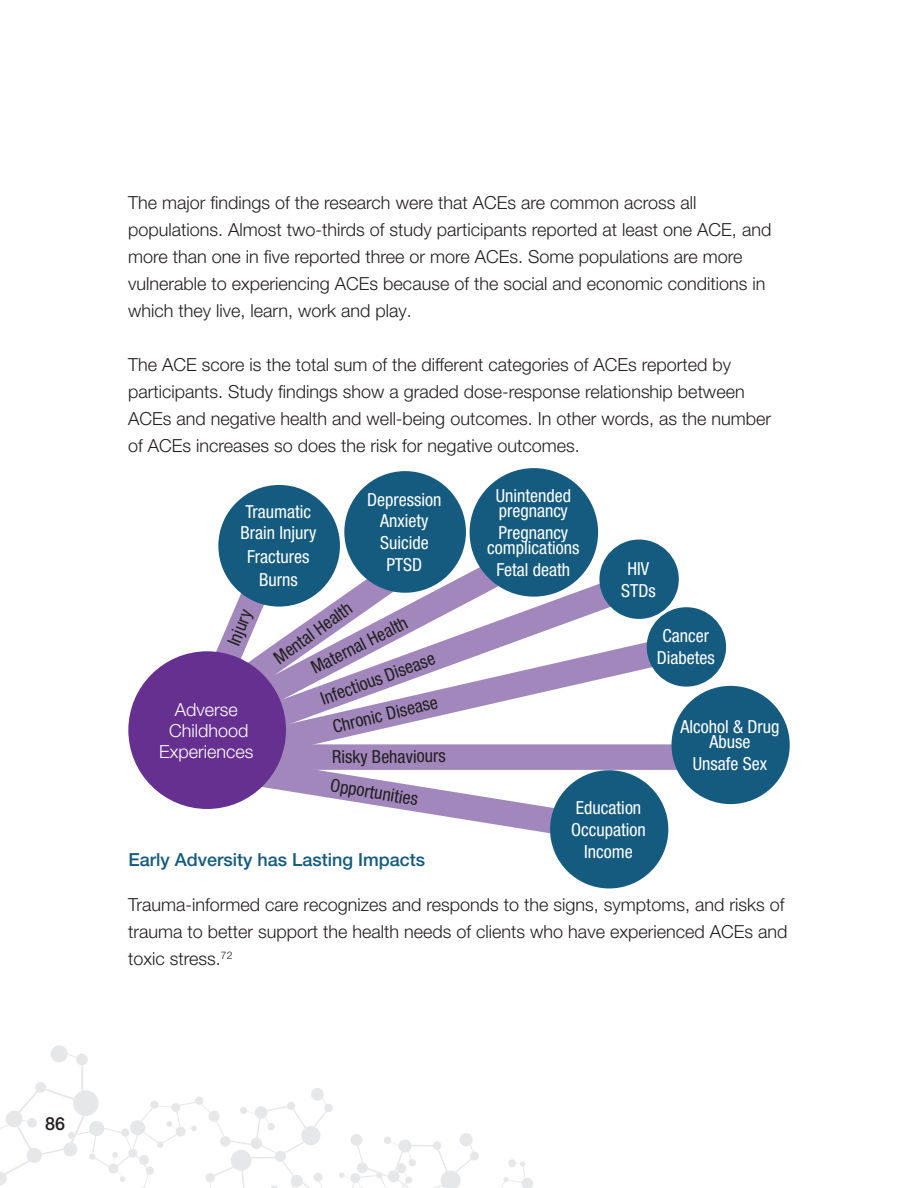
<style>
.page{position:relative;width:918px;height:1188px;background:#fff}
.page>*{position:absolute;margin:0;border:0;box-sizing:border-box;transform-origin:0 0}
.t1{font:300 18px/27px "Helvetica Neue LT Pro";color:#231f20}
.t2{font:condensed 18px/21.8px "Helvetica Neue LT Pro";color:#fff;text-align:center}
.t3{font:condensed 18px "Helvetica Neue LT Pro";letter-spacing:-.01em;color:#231f20}
.t4{font:500 18px "Helvetica Neue LT Pro";color:#145b7f}
.t5{font:300 18px/21px "Helvetica Neue LT Pro";color:#fff;text-align:center}
.t6{font:500 18px "Helvetica Neue LT Pro";color:#231f20}
</style>
<div class="page">
<svg style="left:500px;top:1159px;width:33px;height:29px"></svg>
<svg style="left:0;top:1045px;width:479px;height:143px"></svg>
<img style="left:128px;top:468px;width:662px;height:421px">
<p class="t6" style="left:45px;top:1112px;width:22px">86</p>
<p class="t1" style="left:128px;top:188px;width:645px">The major fndings of the research were that ACEs are common across all populations. Almost two-thirds of study participants reported at least one ACE, and more than one in fve reported three or more ACEs. Some populations are more vulnerable to experiencing ACEs because of the social and economic conditions in which they live, learn, work and play.</p>
<p class="t1" style="left:128px;top:350px;width:644px">The ACE score is the total sum of the different categories of ACEs reported by participants. Study fndings show a graded dose-response relationship between ACEs and negative health and well-being outcomes. In other words, as the number of ACEs increases so does the risk for negative outcomes.</p>
<p class="t2" style="left:240px;top:501px;width:77px;line-height:21px;text-align:left">Traumatic<br>Brain Injury</p>
<p class="t2" style="left:247px;top:545px;width:64px;line-height:23.2px">Fractures<br>Burns</p>
<p class="t2" style="left:367px;top:488px;width:76px">Depression<br>Anxiety<br>Suicide<br>PTSD</p>
<p class="t2" style="left:496px;top:488px;width:77px;line-height:15px;text-align:left">Unintended pregnancy</p>
<p class="t2" style="left:487px;top:525px;width:94px;line-height:15px">Pregnancy complications</p>
<p class="t2" style="left:496px;top:558px;width:75px">Fetal death</p>
<p class="t2" style="left:621px;top:557px;width:36px">HIV<br>STDs</p>
<p class="t3" style="left:223px;top:641px;width:38px;rotate:-68deg">Injury</p>
<p class="t5" style="left:159px;top:698px;width:96px">Adverse<br>Childhood<br>Experiences</p>
<p class="t3" style="left:270px;top:651px;width:93px;rotate:-36deg">Mental Health</p>
<p class="t3" style="left:308px;top:659px;width:107px;rotate:-27deg">Maternal Health</p>
<p class="t3" style="left:331px;top:716px;width:109px;rotate:-13deg">Chronic Disease</p>
<p class="t3" style="left:332px;top:746px;width:115px">Risky Behaviours</p>
<p class="t3" style="left:333px;top:774px;width:90px;rotate:10deg">Opportunities</p>
<p class="t3" style="left:318px;top:689px;width:122px;rotate:-20deg">Infectious Disease</p>
<p class="t4" style="left:128px;top:849px;width:298px">Early Adversity has Lasting Impacts</p>
<p class="t2" style="left:657px;top:625px;width:59px">Cancer<br>Diabetes</p>
<p class="t2" style="left:571px;top:797px;width:76px">Education<br>Occupation<br>Income</p>
<p class="t2" style="left:680px;top:719px;width:100px;line-height:15px">Alcohol &amp; Drug<br>Abuse</p>
<p class="t2" style="left:693px;top:752px;width:76px">Unsafe Sex</p>
<p class="t1" style="left:128px;top:890px;width:661px">Trauma-informed care recognizes and responds to the signs, symptoms, and risks of trauma to better support the health needs of clients who have experienced ACEs and toxic stress.<sup>72</sup></p>
</div>
